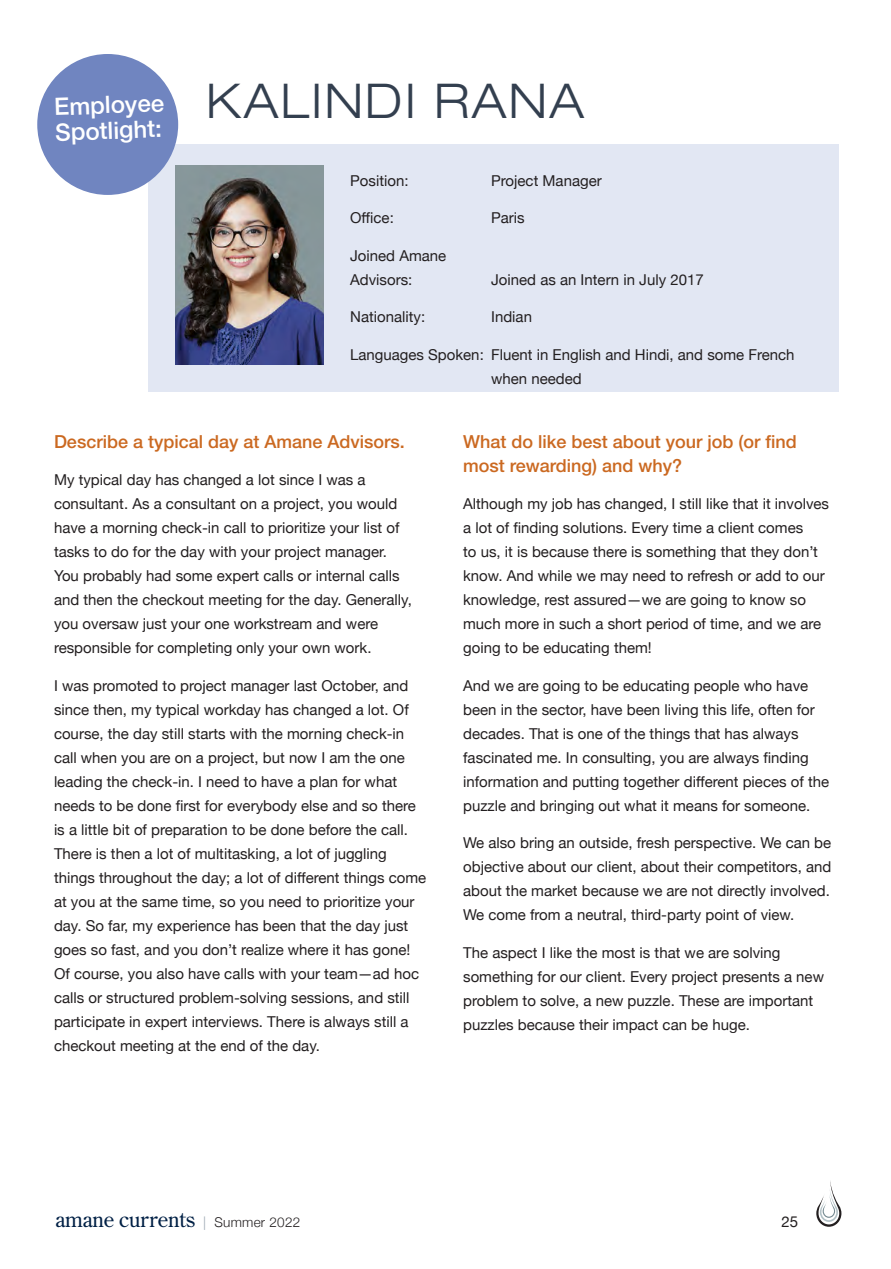
<style>
.page{position:relative;width:891px;height:1269px;background:#fff}
.page>*{position:absolute;margin:0;border:0;box-sizing:border-box;transform-origin:0 0}
.Heads{font:300 expanded 48px "Helvetica Neue";letter-spacing:.05em;color:#333f4f}
.SubSub{font:500 24px/25.5px "Helvetica Neue";color:#fff}
.t1{font:21px "Century Old Style";letter-spacing:-.01em;color:#002045}
.SubSub-2{font:500 18px/24px "Helvetica Neue";color:#cb6921}
.text{font:15px/24px "Helvetica Neue";color:#231f20}
.s1{font-family:"Helvetica Neue";font-weight:300;font-size:13.5px;color:#97a4af}
.s2{font-family:"Helvetica Neue";font-weight:300;font-size:13.5px;color:#231f20}
</style>
<div class="page">
<svg style="left:816px;top:1181px;width:25px;height:46px"></svg>
<div style="left:148px;top:144px;width:691px;height:248px;background:#e2e7f3"></div>
<div style="left:37px;top:54px;width:141px;height:141px;background:#7085c0;border-radius:50%"></div>
<img style="left:176px;top:166px;width:148px;height:198px">
<p class="SubSub" style="left:54px;top:94px;width:111px;rotate:-2deg">Employee<br>Spotlight:</p>
<p class="Heads" style="left:206px;top:73px;width:380px">KALINDI RANA</p>
<p class="text" style="left:350px;top:169px;width:60px">Position:</p>
<p class="text" style="left:491px;top:169px;width:112px">Project Manager</p>
<p class="text" style="left:350px;top:207px;width:45px">Office:</p>
<p class="text" style="left:491px;top:207px;width:35px">Paris</p>
<p class="text" style="left:350px;top:244px;width:98px">Joined Amane<br>Advisors:</p>
<p class="text" style="left:491px;top:268px;width:214px">Joined as an Intern in July 2017</p>
<p class="text" style="left:350px;top:306px;width:76px">Nationality:</p>
<p class="text" style="left:491px;top:306px;width:42px">Indian</p>
<p class="text" style="left:491px;top:343px;width:305px;text-indent:-141px">Languages Spoken: Fluent in English and Hindi, and some French when needed</p>
<p class="SubSub-2" style="left:54px;top:429px;width:352px">Describe a typical day at Amane Advisors.</p>
<p class="text" style="left:54px;top:469px;width:359px">My typical day has changed a lot since I was a consultant. As a consultant on a project, you would have a morning check-in call to prioritize your list of tasks to do for the day with your project manager.<br>You probably had some expert calls or internal calls and then the checkout meeting for the day. Generally, you oversaw just your one workstream and were responsible for completing only your own work.</p>
<p class="text" style="left:54px;top:674px;width:374px">I was promoted to project manager last October, and since then, my typical workday has changed a lot. Of course, the day still starts with the morning check-in call when you are on a project, but now I am the one leading the check-in. I need to have a plan for what needs to be done first for everybody else and so there is a little bit of preparation to be done before the call.<br>There is then a lot of multitasking, a lot of juggling things throughout the day; a lot of different things come at you at the same time, so you need to prioritize your day. So far, my experience has been that the day just goes so fast, and you don’t realize where it has gone!<br>Of course, you also have calls with your team—ad hoc calls or structured problem-solving sessions, and still participate in expert interviews. There is always still a checkout meeting at the end of the day.</p>
<p class="SubSub-2" style="left:463px;top:429px;width:335px">What do like best about your job (or find most rewarding) and why?</p>
<p class="text" style="left:463px;top:493px;width:367px">Although my job has changed, I still like that it involves a lot of finding solutions. Every time a client comes<br>to us, it is because there is something that they don’t know. And while we may need to refresh or add to our knowledge, rest assured—we are going to know so much more in such a short period of time, and we are going to be educating them!</p>
<p class="text" style="left:463px;top:674px;width:367px">And we are going to be educating people who have been in the sector, have been living this life, often for decades. That is one of the things that has always fascinated me. In consulting, you are always finding information and putting together different pieces of the puzzle and bringing out what it means for someone.</p>
<p class="text" style="left:463px;top:832px;width:370px;text-align:justify">We also bring an outside, fresh perspective. We can be objective about our client, about their competitors, and about the market because we are not directly involved.<br>We come from a neutral, third-party point of view.</p>
<p class="text" style="left:463px;top:941px;width:362px">The aspect I like the most is that we are solving something for our client. Every project presents a new problem to solve, a new puzzle. These are important puzzles because their impact can be huge.</p>
<h3 class="t1" style="left:56px;top:1206px;width:246px">amane currents <span class="s1">|</span> <span class="s2">Summer 2022</span></h3>
<p class="text" style="left:782px;top:1210px;width:18px">25</p>
</div>
